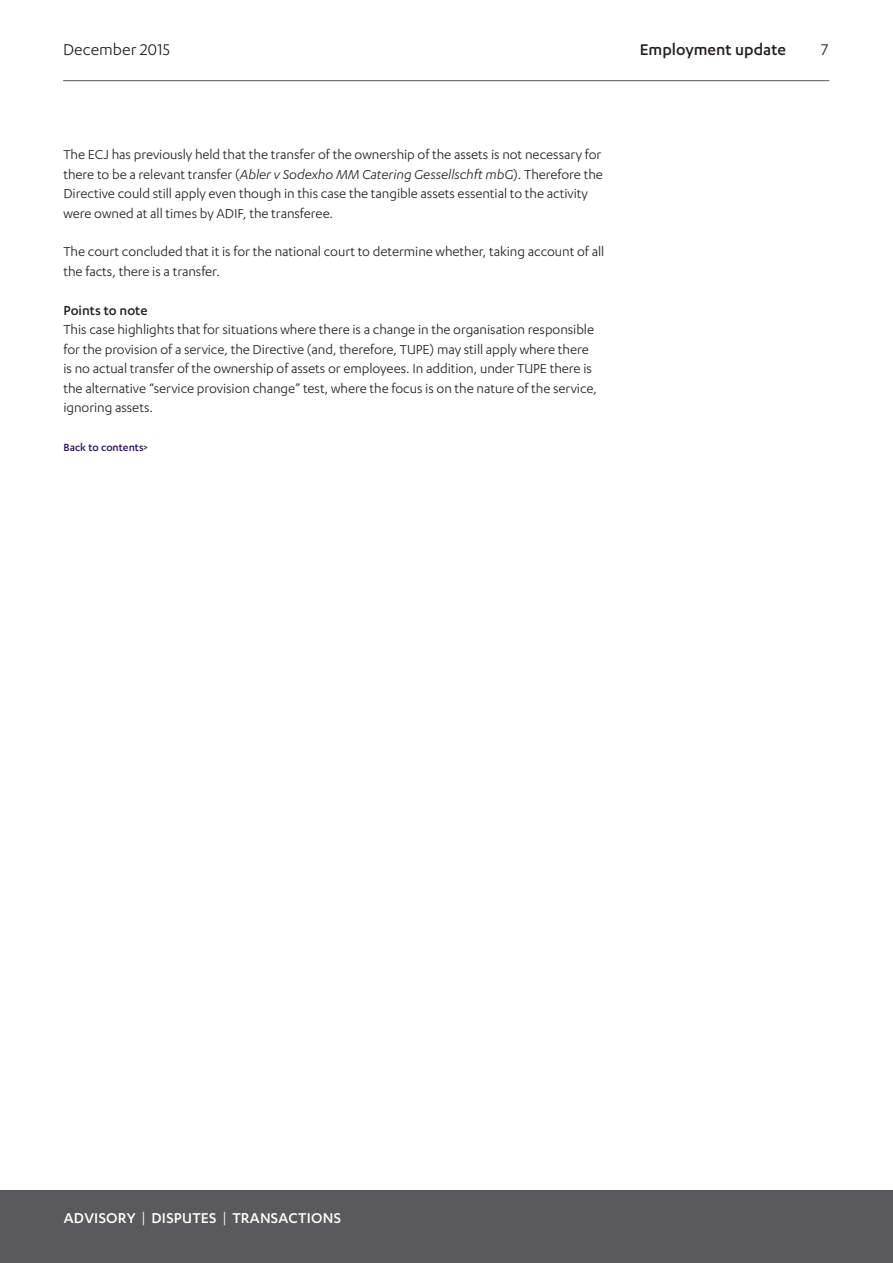
<style>
.page{position:relative;width:893px;height:1263px;background:#fff}
.page>*{position:absolute;margin:0;border:0;box-sizing:border-box;transform-origin:0 0}
.t1{font:500 18px "Karbon";color:#231f20}
.t2{font:18px "Karbon";color:#231f20}
.t3{font:500 16.5px "Karbon";letter-spacing:.015em;color:#fff}
.Body{font:15px/19.5px "Karbon";letter-spacing:-.005em;color:#231f20}
.Heading_3{font:500 15px "Karbon";color:#231f20}
.Body-2{font:500 12px "Karbon";color:#29135d}
.s1{font-style:italic}
.s2{font-weight:400}
</style>
<div class="page">
<hr style="left:63px;top:80px;width:766px;height:1px;background:#5a5a5d">
<div style="left:0;top:1191px;width:893px;height:72px;background:#5a5a5d"></div>
<p class="t2" style="left:63px;top:39px;width:109px">December 2015</p>
<p class="t1" style="left:640px;top:39px;width:148px">Employment update</p>
<p class="t2" style="left:821px;top:39px;width:9px">7</p>
<p class="Body" style="left:63px;top:144px;width:541px">The ECJ has previously held that the transfer of the ownership of the assets is not necessary for there to be a relevant transfer (<span class="s1">Abler v Sodexho MM Catering Gessellschft mbG</span>). Therefore the Directive could still apply even though in this case the tangible assets essential to the activity were owned at all times by ADIF, the transferee.</p>
<p class="Body" style="left:63px;top:242px;width:542px">The court concluded that it is for the national court to determine whether, taking account of all the facts, there is a transfer.</p>
<p class="Heading_3" style="left:63px;top:302px;width:86px">Points to note</p>
<p class="Body" style="left:63px;top:319px;width:535px">This case highlights that for situations where there is a change in the organisation responsible for the provision of a service, the Directive (and, therefore, TUPE) may still apply where there is no actual transfer of the ownership of assets or employees. In addition, under TUPE there is the alternative “service provision change” test, where the focus is on the nature of the service, ignoring assets.</p>
<p class="Body-2" style="left:63px;top:441px;width:86px">Back to contents&gt;</p>
<p class="t3" style="left:64px;top:1208px;width:279px">ADVISORY <span class="s2">|</span> DISPUTES <span class="s2">|</span> TRANSACTIONS</p>
</div>
